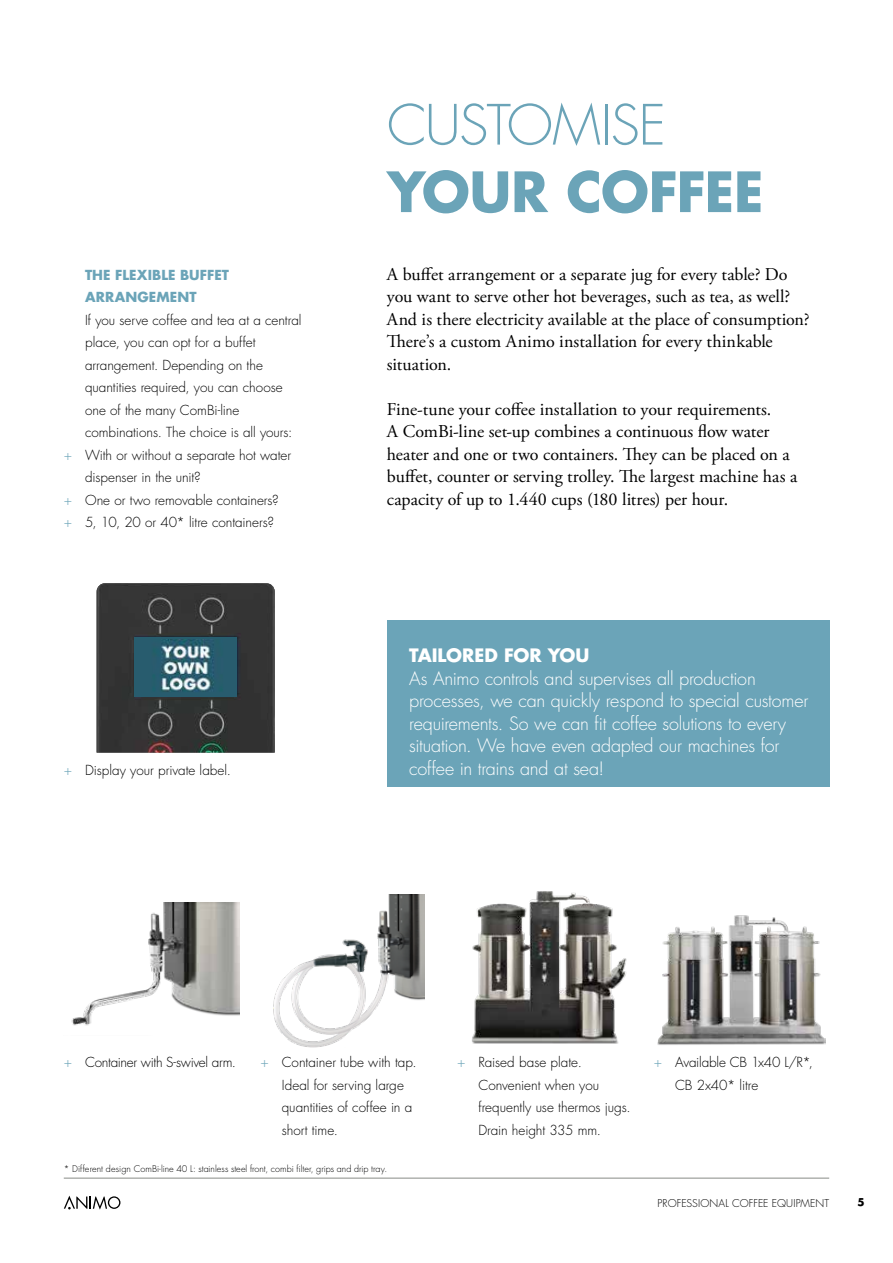
<style>
.page{position:relative;width:893px;height:1263px;background:#fff}
.page>*{position:absolute;margin:0;border:0;box-sizing:border-box;transform-origin:0 0}
.t1{font:700 54px "Futura Std";letter-spacing:-.015em;color:#6ba4b8}
.t2{font:300 54px "Futura Std";letter-spacing:-.025em;color:#6ba4b8}
.t3{font:18px/22.5px "Adobe Garamond Pro";color:#000}
.t4{font:300 18px/22.5px "Futura Std";letter-spacing:-.015em;color:#fff}
.t5{font:700 18px "Futura Std";color:#fff}
.t6{font:300 13.5px/22.5px "Futura Std";letter-spacing:-.005em;color:#000}
.t7{font:700 13.5px/22.5px "Futura Std";letter-spacing:.005em;color:#6ba4b8}
.t8{font:300 13.5px "Futura Std";letter-spacing:-.025em;color:#000}
.t9{font:300 10.5px "Futura Std";letter-spacing:.01em;color:#000}
.t10{font:700 10.5px "Futura Std";color:#000}
.t11{font:300 9px "Futura Std";letter-spacing:.005em;color:#000}
.s1{color:#6ba4b8}
</style>
<div class="page">
<hr style="left:64px;top:1178px;width:765px;height:1px;background:#888c86">
<svg style="left:64px;top:1195px;width:56px;height:14px"></svg>
<div style="left:387px;top:620px;width:442px;height:166px;background:#6ba4b8"></div>
<img style="left:97px;top:583px;width:178px;height:169px">
<div style="left:134px;top:637px;width:103px;height:60px;background:#275d6e"></div>
<img style="left:161px;top:640px;width:53px;height:52px">
<img style="left:273px;top:895px;width:151px;height:152px">
<img style="left:71px;top:903px;width:168px;height:123px">
<img style="left:658px;top:915px;width:167px;height:130px">
<img style="left:472px;top:891px;width:155px;height:153px">
<p class="t7" style="left:85px;top:263px;width:146px">THE FLEXIBLE BUFFET<br>ARRANGEMENT</p>
<p class="t6" style="left:85px;top:309px;width:218px">If you serve coffee and tea at a central</p>
<p class="t6" style="left:85px;top:331px;width:172px">place, you can opt for a buffet</p>
<p class="t6" style="left:85px;top:354px;width:179px">arrangement. Depending on the</p>
<p class="t6" style="left:85px;top:376px;width:199px">quantities required, you can choose</p>
<p class="t6" style="left:85px;top:399px;width:156px">one of the many ComBi-line</p>
<p class="t6" style="left:85px;top:421px;width:209px">combinations. The choice is all yours:</p>
<p class="t6" style="left:64px;top:444px;width:229px"><span class="s1">+</span> With or without a separate hot water</p>
<p class="t6" style="left:85px;top:466px;width:117px">dispenser in the unit?</p>
<p class="t6" style="left:64px;top:489px;width:217px"><span class="s1">+</span> One or two removable containers?</p>
<p class="t6" style="left:64px;top:511px;width:212px"><span class="s1">+</span> 5, 10, 20 or 40* litre containers?</p>
<p class="t6" style="left:64px;top:759px;width:169px"><span class="s1">+</span> Display your private label.</p>
<h1 class="t2" style="left:387px;top:92px;width:280px">CUSTOMISE</h1>
<h1 class="t1" style="left:387px;top:156px;width:378px">YOUR COFFEE</h1>
<p class="t3" style="left:387px;top:263px;width:424px">A buffet arrangement or a separate jug for every table? Do you want to serve other hot beverages, such as tea, as well?<br>And is there electricity available at the place of consumption?<br>There’s a custom Animo installation for every thinkable situation.</p>
<p class="t3" style="left:387px;top:398px;width:412px">Fine-tune your coffee installation to your requirements.<br>A ComBi-line set-up combines a continuous flow water heater and one or two containers. They can be placed on a buffet, counter or serving trolley. The largest machine has a capacity of up to 1.440 cups (180 litres) per hour.</p>
<h2 class="t5" style="left:409px;top:643px;width:182px">TAILORED FOR YOU</h2>
<h2 class="t4" style="left:409px;top:667px;width:401px">As Animo controls and supervises all production processes, we can quickly respond to special customer requirements. So we can fit coffee solutions to every situation. We have even adapted our machines for coffee in trains and at sea!</h2>
<p class="t8" style="left:64px;top:1054px;width:174px"><span class="s1">+</span> Container with S-swivel arm.</p>
<p class="t6" style="left:282px;top:1051px;width:136px;text-indent:-21px"><span class="s1">+</span> Container tube with tap.<br>Ideal for serving large quantities of coffee in a short time.</p>
<p class="t11" style="left:64px;top:1163px;width:325px">* Different design ComBi-line 40 L: stainless steel front, combi filter, grips and drip tray.</p>
<p class="t6" style="left:478px;top:1051px;width:154px;text-indent:-21px"><span class="s1">+</span> Raised base plate.<br>Convenient when you frequently use thermos jugs.<br>Drain height 335 mm.</p>
<p class="t6" style="left:675px;top:1051px;width:139px;text-indent:-21px"><span class="s1">+</span> Available CB 1x40 L/R*,<br>CB 2x40* litre</p>
<p class="t9" style="left:658px;top:1197px;width:173px">PROFESSIONAL COFFEE EQUIPMENT</p>
<p class="t10" style="left:857px;top:1195px;width:9px">5</p>
</div>
